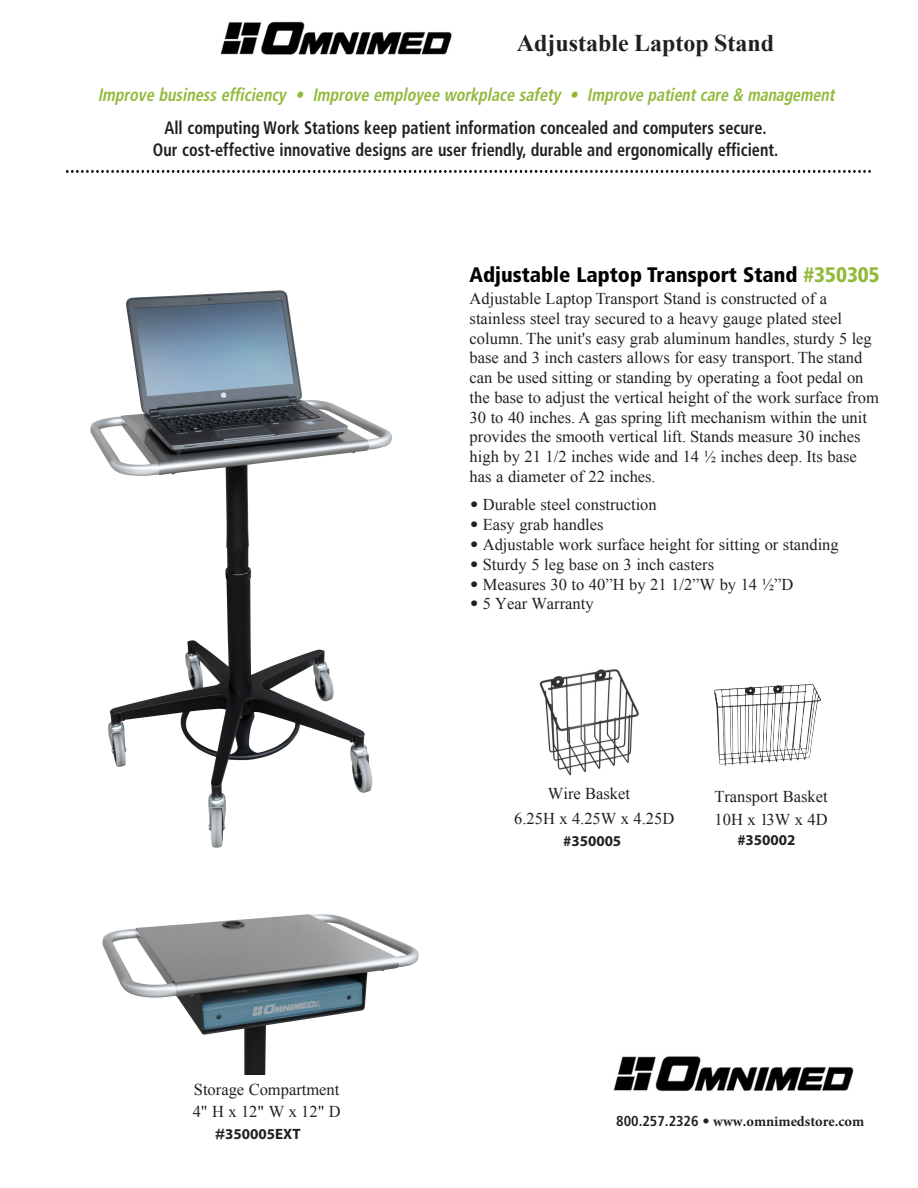
<style>
.page{position:relative;width:918px;height:1188px;background:#fff}
.page>*{position:absolute;margin:0;border:0;box-sizing:border-box;transform-origin:0 0}
.t1{font:700 24px "Times New Roman";color:#231f20}
.t2{font:900 condensed 21px "Frutiger";color:#000}
.t3{font:700 condensed 18px/21.6px "Frutiger";color:#231f20;text-align:center;scale:.9 1}
.t4{font:italic 700 condensed 18px "Frutiger";color:#92b93a;scale:.9 1}
.t5{font:16.5px/19.8px "Times New Roman";color:#231f20}
.t6{font:16.5px/23.9px "Times New Roman";color:#231f20}
.t7{font:700 15px "Myriad Pro";color:#231f20}
.t8{font:700 14.4px "Minion Pro";color:#231f20}
.s1{color:#92b93a}
.s2{font-family:"Frutiger";font-weight:300;font-stretch:condensed}
.s3{font-family:"Abadi";font-weight:800;font-stretch:condensed}
.s4{font-family:"Frutiger";font-stretch:condensed}
</style>
<div class="page">
<img style="left:714px;top:684px;width:107px;height:82px">
<img style="left:539px;top:669px;width:100px;height:107px">
<img style="left:220px;top:21px;width:232px;height:34px">
<img style="left:613px;top:1056px;width:241px;height:35px">
<img style="left:90px;top:290px;width:302px;height:558px">
<img style="left:102px;top:914px;width:317px;height:160px">
<img style="left:66px;top:170px;width:804px;height:3px">
<h1 class="t1" style="left:517px;top:26px;width:259px">Adjustable Laptop Stand</h1>
<p class="t4" style="left:98px;top:88px;width:823px">Improve business efficiency • Improve employee workplace safety • Improve patient care &amp; management</p>
<p class="t3" style="left:153px;top:119px;width:696px">All computing Work Stations keep patient information concealed and computers secure.<br>Our cost-effective innovative designs are user friendly, durable and ergonomically efficient.</p>
<p class="t2" style="left:470px;top:266px;width:412px">Adjustable Laptop Transport Stand <span class="s1">#350305</span></p>
<p class="t5" style="left:470px;top:288px;width:411px">Adjustable Laptop Transport Stand is constructed of a stainless steel tray secured to a heavy gauge plated steel column. The unit's easy grab aluminum handles, sturdy 5 leg base and 3 inch casters allows for easy transport. The stand can be used sitting or standing by operating a foot pedal on the base to adjust the vertical height of the work surface from 30 to 40 inches. A gas spring lift mechanism within the unit provides the smooth vertical lift. Stands measure 30 inches high by 21 1/2 inches wide and 14 ½ inches deep. Its base has a diameter of 22 inches.</p>
<p class="t5" style="left:470px;top:495px;width:188px"><span class="s2">•</span> Durable steel construction</p>
<p class="t5" style="left:470px;top:515px;width:135px"><span class="s2">•</span> Easy grab handles</p>
<p class="t5" style="left:470px;top:534px;width:370px"><span class="s2">•</span> Adjustable work surface height for sitting or standing</p>
<p class="t5" style="left:470px;top:554px;width:245px"><span class="s2">•</span> Sturdy 5 leg base on 3 inch casters</p>
<p class="t5" style="left:470px;top:574px;width:325px"><span class="s2">•</span> Measures 30 to 40”H by 21 1/2”W by 14 ½”D</p>
<p class="t5" style="left:470px;top:594px;width:125px"><span class="s2">•</span> 5 Year Warranty</p>
<p class="t6" style="left:193px;top:1078px;width:149px;line-height:22px">Storage Compartment<br>4" H x 12" W x 12" D</p>
<p class="t7" style="left:215px;top:1124px;width:87px"><span class="s3">#</span>350005EXT</p>
<p class="t6" style="left:514px;top:781px;width:162px;line-height:24.9px;text-indent:34px">Wire Basket<br>6.25H x 4.25W x 4.25D</p>
<p class="t7" style="left:563px;top:832px;width:60px">#350005</p>
<p class="t6" style="left:714px;top:784px;width:115px">Transport Basket<br>10H x 13W x 4D</p>
<p class="t7" style="left:737px;top:830px;width:60px">#350002</p>
<p class="t8" style="left:616px;top:1111px;width:250px"><span class="s4">800.257.2326 •</span> www.omnimedstore.com</p>
</div>
